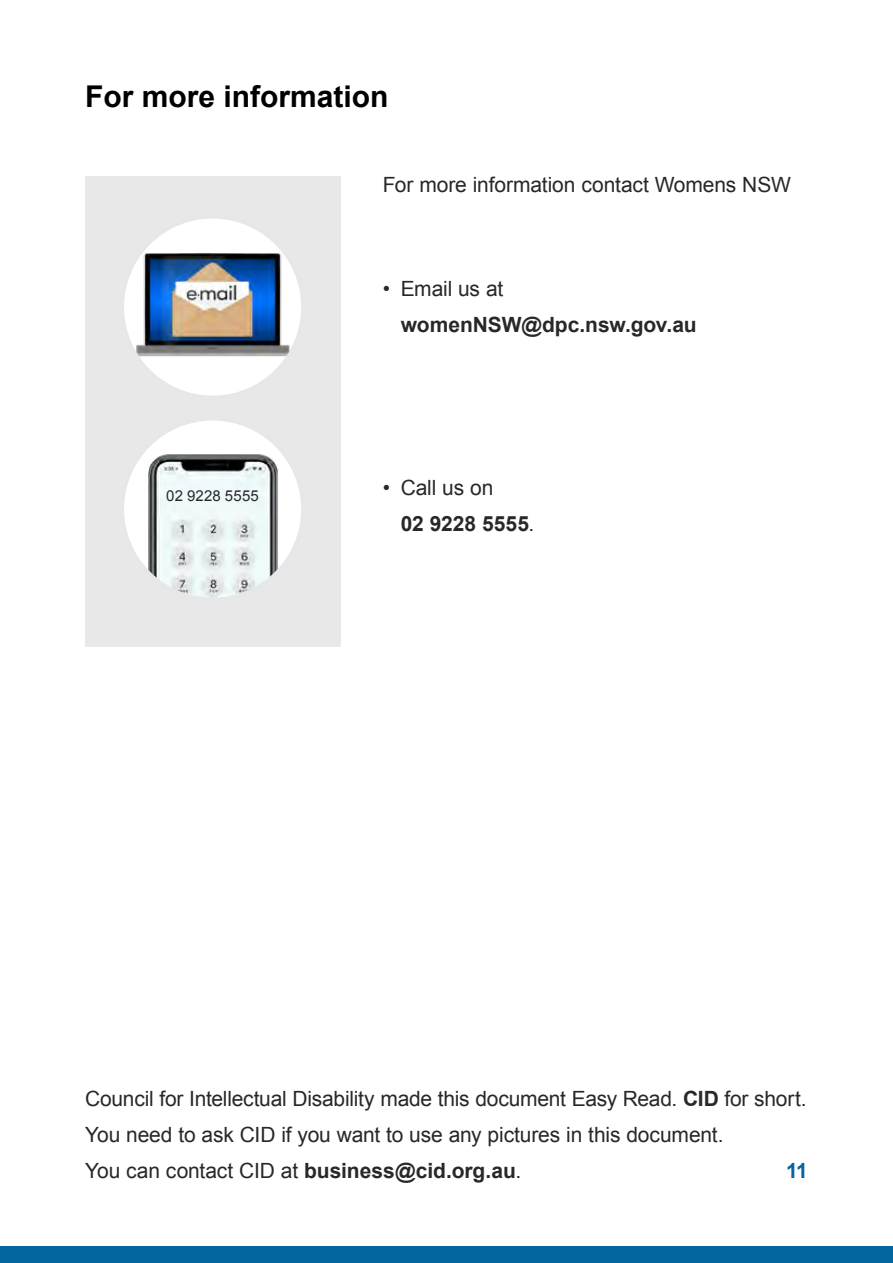
<style>
.page{position:relative;width:893px;height:1263px;background:#fff}
.page>*{position:absolute;margin:0;border:0;box-sizing:border-box;transform-origin:0 0}
.t1{font:700 30px "Arial";color:#000}
.t2{font:21px/36px "Arial";letter-spacing:-.01em;color:#292829}
.t3{font:700 21px/36px "Arial";color:#292829}
.t4{font:700 21px "Arial";color:#0465a0}
.t5{font:15px "Arial";letter-spacing:.015em;color:#292829}
.s1{font-weight:400}
.s2{font-weight:700}
</style>
<div class="page">
<div style="left:0;top:1246px;width:893px;height:17px;background:#0465a0"></div>
<div style="left:85px;top:176px;width:255px;height:470px;background:#e8e8e8"></div>
<div style="left:122px;top:217px;width:181px;height:180px;background:#fff;border-radius:50%"></div>
<img style="left:134px;top:225px;width:157px;height:158px">
<div style="left:120px;top:215px;width:185px;height:184px;border:4px solid #e6e7e8;border-radius:50%"></div>
<div style="left:122px;top:419px;width:181px;height:180px;background:#fff;border-radius:50%"></div>
<img style="left:134px;top:449px;width:156px;height:147px">
<div style="left:120px;top:417px;width:185px;height:184px;border:4px solid #e6e7e8;border-radius:50%"></div>
<h1 class="t1" style="left:85px;top:77px;width:305px">For more information</h1>
<p class="t2" style="left:383px;top:167px;width:410px">For more information contact Womens NSW</p>
<p class="t5" style="left:166px;top:486px;width:94px">02 9228 5555</p>
<p class="t2" style="left:383px;top:271px;width:9px">•</p>
<p class="t3" style="left:401px;top:271px;width:298px"><span class="s1">Email us at </span>womenNSW@dpc.nsw.gov.au</p>
<p class="t2" style="left:401px;top:470px;width:135px;text-indent:-18px">• Call us on<br><span class="s2">02 9228 5555</span>.</p>
<p class="t2" style="left:85px;top:1081px;width:723px">Council for Intellectual Disability made this document Easy Read. <span class="s2">CID</span> for short.</p>
<p class="t2" style="left:85px;top:1117px;width:640px">You need to ask CID if you want to use any pictures in this document.</p>
<p class="t2" style="left:85px;top:1153px;width:438px">You can contact CID at <span class="s2">business@cid.org.au</span>.</p>
<p class="t4" style="left:786px;top:1157px;width:23px">11</p>
</div>
